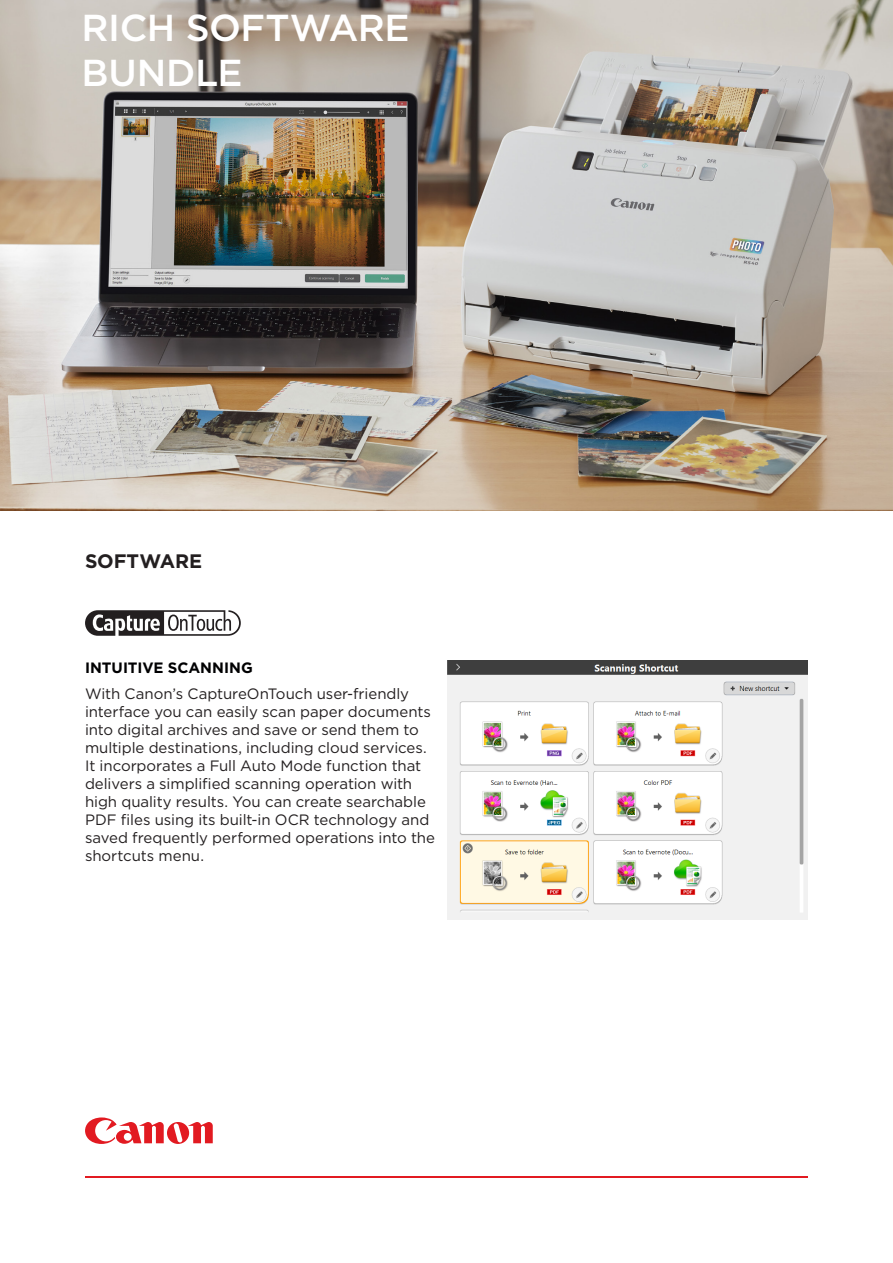
<style>
.page{position:relative;width:893px;height:1263px;background:#fff}
.page>*{position:absolute;margin:0;border:0;box-sizing:border-box;transform-origin:0 0}
.COVER_HEADER_SMALL{font:500 37.5px/45px "Gotham";letter-spacing:-.01em;color:#fff}
.HEADER_B{font:700 19.5px "Gotham";letter-spacing:-.005em;color:#231f20}
.BODY_BULLETS{font:15px/18px "Gotham";letter-spacing:-.005em;color:#231f20}
.SUBHEAD{font:700 15px "Gotham";color:#000002}
</style>
<div class="page">
<svg style="left:85px;top:1117px;width:128px;height:27px"></svg>
<hr style="left:85px;top:1176px;width:723px;height:2px;background:#e21a21">
<img style="left:0;top:0;width:893px;height:510px">
<img style="left:447px;top:660px;width:361px;height:259px">
<svg style="left:85px;top:610px;width:156px;height:26px"></svg>
<p class="COVER_HEADER_SMALL" style="left:82px;top:4px;width:330px">RICH SOFTWARE<br>BUNDLE</p>
<p class="HEADER_B" style="left:85px;top:548px;width:119px">SOFTWARE</p>
<p class="SUBHEAD" style="left:85px;top:657px;width:169px">INTUITIVE SCANNING</p>
<p class="BODY_BULLETS" style="left:85px;top:684px;width:351px">With Canon’s CaptureOnTouch user-friendly interface you can easily scan paper documents into digital archives and save or send them to multiple destinations, including cloud services.<br>It incorporates a Full Auto Mode function that delivers a simplified scanning operation with high quality results. You can create searchable PDF files using its built-in OCR technology and saved frequently performed operations into the shortcuts menu.</p>
</div>
